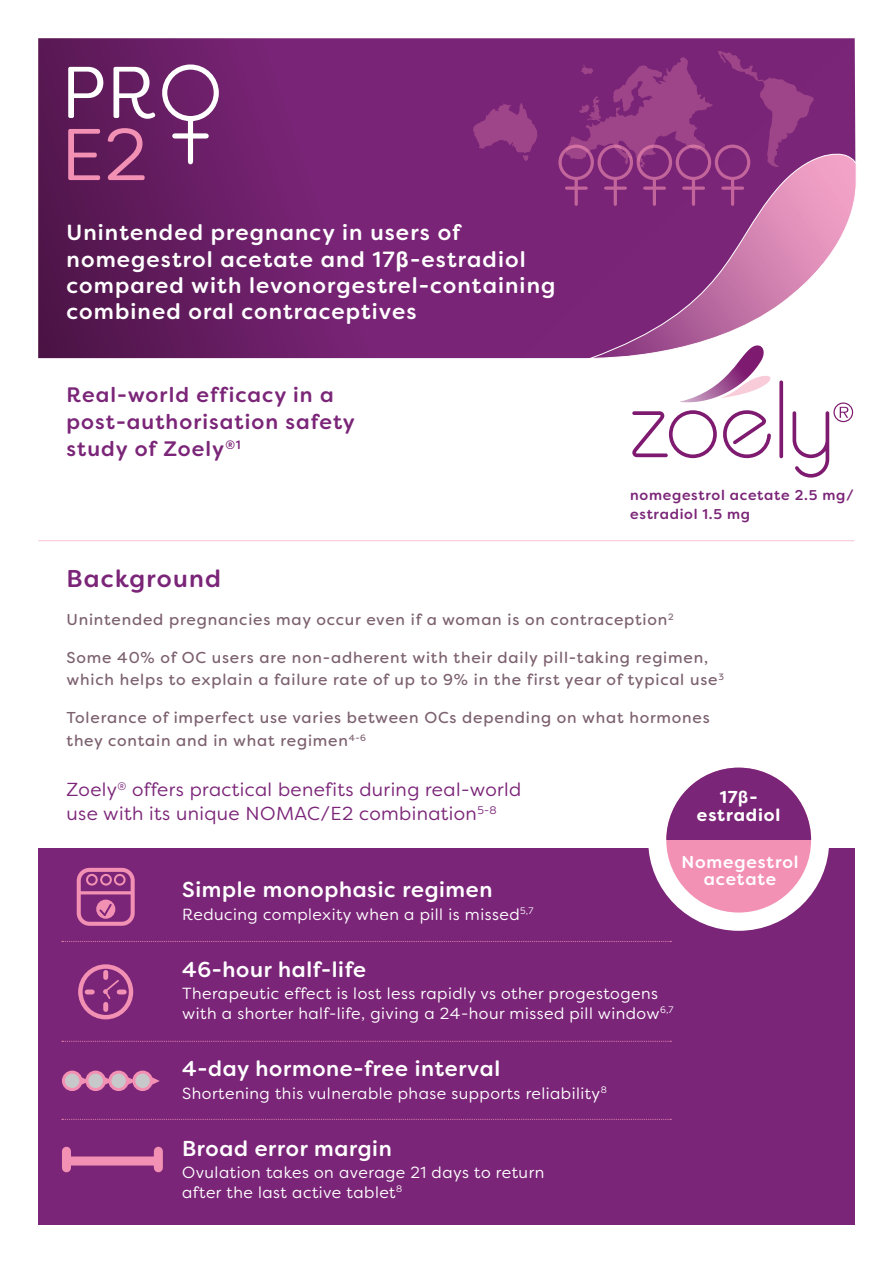
<style>
.page{position:relative;width:893px;height:1263px;background:#fff}
.page>*{position:absolute;margin:0;border:0;box-sizing:border-box;transform-origin:0 0}
.t1{font:500 24.3px "Filson Soft";letter-spacing:.05em;color:#7b2578}
.t2{font:500 21.9px/26.2px "Filson Soft";letter-spacing:.05em;color:#fff}
.t3{font:500 21.6px "Filson Soft";letter-spacing:.03em;color:#fff}
.t4{font:500 20.85px/27.2px "Filson Soft";letter-spacing:.05em;color:#7b2578}
.t5{font:18.75px/24px "Filson Soft";letter-spacing:.02em;color:#7b2578}
.t6{font:500 17.25px/17.2px "Filson Soft";letter-spacing:.05em;color:#fff;text-align:center}
.t7{font:700 17.25px/17.4px "Filson Soft";letter-spacing:.05em;color:#fff;text-align:center}
.t8{font:16.05px/19.4px "Filson Soft";letter-spacing:.03em;color:#fff}
.t9{font:15.75px/22.5px "Filson Soft";letter-spacing:.05em;color:#7c616f}
.t10{font:500 14.25px/18.9px "Filson Soft";letter-spacing:.05em;color:#7b2578}
.t11{font:300 10.65px "Aubaine";color:#7e1b70}
.s1{font-family:"Helvetica";font-weight:700}
.s2{font-family:"Helvetica"}
</style>
<div class="page">
<svg style="left:38px;top:38px;width:817px;height:320px;fill:#7a2477"></svg>
<svg style="left:68px;top:67px;width:87px;height:52px"></svg>
<svg style="left:68px;top:128px;width:77px;height:52px"></svg>
<div style="left:188px;top:121px;width:5px;height:41px;background:#fff"></div>
<div style="left:175px;top:133px;width:31px;height:6px;background:#fff"></div>
<div style="left:162px;top:64px;width:57px;height:57px;border:5px solid #fff;border-radius:50%"></div>
<svg style="left:473px;top:103px;width:65px;height:58px"></svg>
<svg style="left:566px;top:51px;width:248px;height:117px"></svg>
<hr style="left:575px;top:180px;width:3px;height:24px;background:#f391b4">
<hr style="left:567px;top:187px;width:19px;height:3px;background:#f391b4">
<div style="left:558px;top:145px;width:36px;height:35px;border:3px solid #f391b4;border-radius:50%"></div>
<div style="left:597px;top:145px;width:36px;height:35px;border:3px solid #f391b4;border-radius:50%"></div>
<div style="left:637px;top:145px;width:35px;height:35px;border:3px solid #f391b4;border-radius:50%"></div>
<div style="left:676px;top:145px;width:35px;height:35px;border:3px solid #f391b4;border-radius:50%"></div>
<div style="left:715px;top:145px;width:35px;height:35px;border:3px solid #f391b4;border-radius:50%"></div>
<hr style="left:38px;top:540px;width:816px;height:1px;background:#f8c5d2">
<svg style="left:585px;top:151px;width:271px;height:208px"></svg>
<div style="left:38px;top:848px;width:816px;height:377px;background:#7b2578"></div>
<div style="left:648px;top:750px;width:181px;height:181px;background:#fff;border-radius:50%"></div>
<div style="left:666px;top:768px;width:145px;height:144px;background:#f391b4;border-radius:50%"></div>
<svg style="left:666px;top:768px;width:145px;height:72px"></svg>
<svg style="left:62px;top:941px;width:609px;height:1px"></svg>
<svg style="left:62px;top:1041px;width:609px;height:1px"></svg>
<svg style="left:79px;top:1073px;width:6px;height:14px"></svg>
<div style="left:63px;top:1072px;width:18px;height:17px;background:#c7c8ca;border-radius:50%"></div>
<div style="left:62px;top:1070px;width:20px;height:21px;border:3px solid #f391b4;border-radius:50%"></div>
<svg style="left:104px;top:1078px;width:4px;height:9px"></svg>
<div style="left:87px;top:1072px;width:17px;height:17px;background:#c7c8ca;border-radius:50%"></div>
<div style="left:85px;top:1070px;width:21px;height:21px;border:3px solid #f391b4;border-radius:50%"></div>
<svg style="left:127px;top:1078px;width:5px;height:9px"></svg>
<div style="left:110px;top:1072px;width:17px;height:17px;background:#c7c8ca;border-radius:50%"></div>
<div style="left:108px;top:1070px;width:21px;height:21px;border:3px solid #f391b4;border-radius:50%"></div>
<svg style="left:151px;top:1078px;width:9px;height:9px"></svg>
<div style="left:134px;top:1072px;width:17px;height:17px;background:#c7c8ca;border-radius:50%"></div>
<div style="left:132px;top:1070px;width:21px;height:21px;border:3px solid #f391b4;border-radius:50%"></div>
<div style="left:78px;top:964px;width:55px;height:55px;border:4px solid #f391b4;border-radius:50%"></div>
<svg style="left:87px;top:989px;width:5px;height:5px"></svg>
<svg style="left:103px;top:972px;width:21px;height:37px"></svg>
<div style="left:77px;top:868px;width:58px;height:58px;border:4px solid #f391b4;border-radius:11px"></div>
<div style="left:86px;top:874px;width:12px;height:11px;border:2px solid #f391b4;border-radius:50%"></div>
<div style="left:100px;top:874px;width:12px;height:11px;border:2px solid #f391b4;border-radius:50%"></div>
<div style="left:114px;top:874px;width:12px;height:11px;border:2px solid #f391b4;border-radius:50%"></div>
<hr style="left:79px;top:891px;width:52px;height:3px;background:#f391b4">
<div style="left:96px;top:900px;width:19px;height:19px;border:1px solid #f391b4;border-radius:50%"></div>
<svg style="left:98px;top:902px;width:15px;height:16px"></svg>
<div style="left:71px;top:1156px;width:83px;height:9px;background:#f391b4"></div>
<div style="left:62px;top:1151px;width:9px;height:17px;background:#f391b4"></div>
<div style="left:154px;top:1151px;width:9px;height:17px;background:#f391b4"></div>
<svg style="left:62px;top:1119px;width:609px;height:1px"></svg>
<svg style="left:779px;top:380px;width:4px;height:78px"></svg>
<svg style="left:632px;top:410px;width:139px;height:48px"></svg>
<svg style="left:792px;top:402px;width:61px;height:76px"></svg>
<svg style="left:680px;top:345px;width:94px;height:57px"></svg>
<h2 class="t2" style="left:67px;top:220px;width:490px">Unintended pregnancy in users of nomegestrol acetate and 17<span class="s1">β</span>-estradiol compared with levonorgestrel-containing combined oral contraceptives</h2>
<h3 class="t4" style="left:67px;top:381px;width:290px">Real-world efficacy in a post-authorisation safety study of Zoely<sup>®1</sup></h3>
<p class="t11" style="left:632px;top:485px;width:222px">nomegestrol acetate 2.5 mg/estradiol 1.5 mg</p>
<p class="t10" style="left:630px;top:485px;width:225px">nomegestrol acetate 2.5 mg/ estradiol 1.5 mg</p>
<h1 class="t1" style="left:67px;top:563px;width:156px">Background</h1>
<p class="t9" style="left:67px;top:608px;width:609px">Unintended pregnancies may occur even if a woman is on contraception<sup>2</sup></p>
<p class="t9" style="left:67px;top:646px;width:659px">Some 40% of OC users are non-adherent with their daily pill-taking regimen, which helps to explain a failure rate of up to 9% in the first year of typical use<sup>3</sup></p>
<p class="t9" style="left:67px;top:706px;width:645px">Tolerance of imperfect use varies between OCs depending on what hormones they contain and in what regimen<sup>4-6</sup></p>
<p class="t5" style="left:67px;top:777px;width:456px">Zoely<sup>®</sup> offers practical benefits during real-world use with its unique NOMAC/E2 combination<sup>5-8</sup></p>
<h3 class="t3" style="left:182px;top:875px;width:312px">Simple monophasic regimen</h3>
<p class="t8" style="left:182px;top:904px;width:353px">Reducing complexity when a pill is missed<sup>5,7</sup></p>
<h3 class="t3" style="left:182px;top:955px;width:185px">46-hour half-life</h3>
<p class="t8" style="left:182px;top:984px;width:493px">Therapeutic effect is lost less rapidly vs other progestogens with a shorter half-life, giving a 24-hour missed pill window<sup>6,7</sup></p>
<h3 class="t3" style="left:182px;top:1054px;width:319px">4-day hormone-free interval</h3>
<p class="t8" style="left:182px;top:1083px;width:426px">Shortening this vulnerable phase supports reliability<sup>8</sup></p>
<h3 class="t3" style="left:182px;top:1134px;width:211px">Broad error margin</h3>
<p class="t8" style="left:182px;top:1163px;width:364px">Ovulation takes on average 21 days to return after the last active tablet<sup>8</sup></p>
<p class="t7" style="left:697px;top:789px;width:85px">17<span class="s2">β&shy;</span>estradiol</p>
<p class="t6" style="left:681px;top:854px;width:119px">Nomegestrol acetate</p>
</div>
